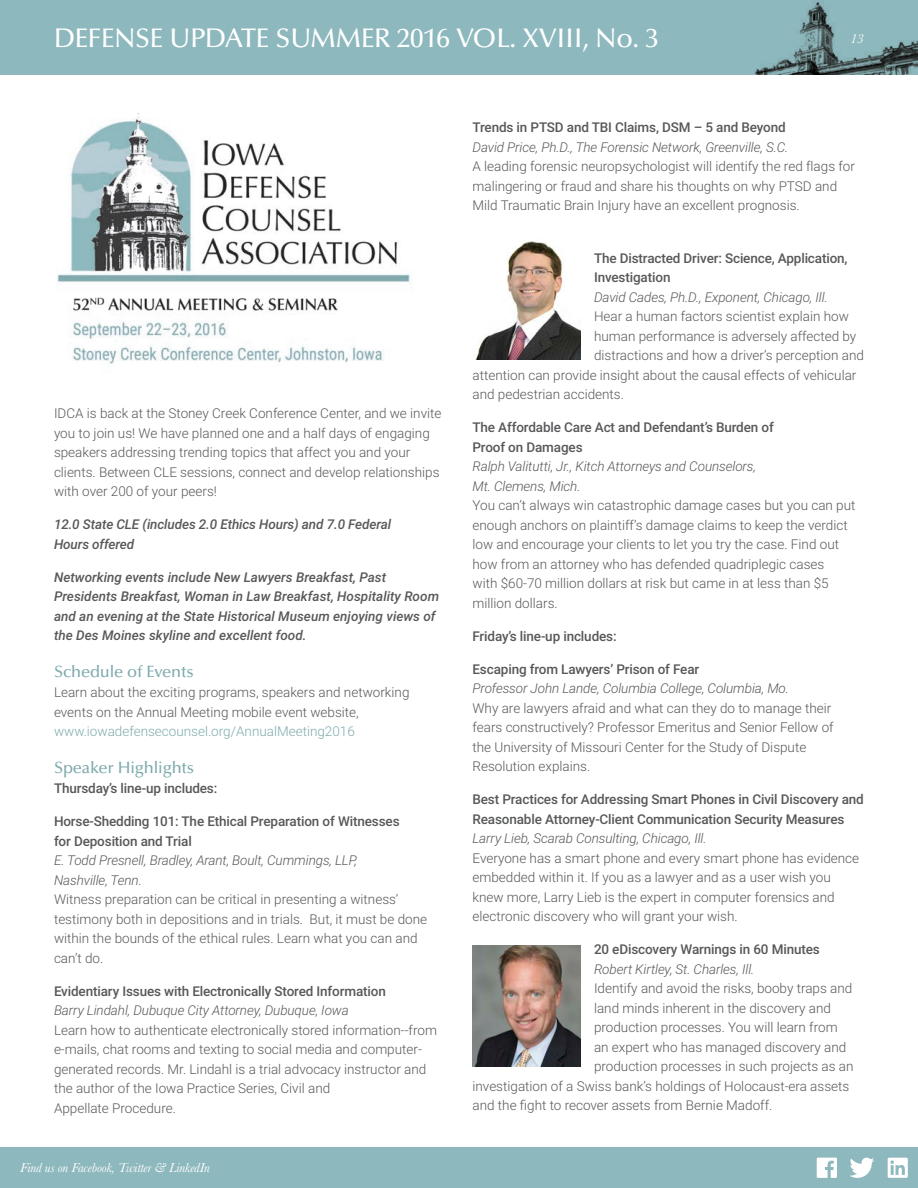
<style>
.page{position:relative;width:918px;height:1188px;background:#fff}
.page>*{position:absolute;margin:0;border:0;box-sizing:border-box;transform-origin:0 0}
.t1{font:500 27px "Optima";letter-spacing:-.01em;color:#fff}
.t2{font:500 16.5px "Optima";letter-spacing:-.01em;color:#7faaae}
.t3{font:300 13.5px/19.5px "Roboto";color:#57585a}
.t4{font:italic 500 13.5px/19.5px "Roboto";color:#57585a}
.t5{font:500 13.5px "Roboto";letter-spacing:-.01em;color:#57585a}
.t6{font:italic 300 13.5px "Roboto";letter-spacing:-.01em;color:#57585a}
.t7{font:italic 13.5px "Baskerville";letter-spacing:-.01em;color:#fff}
.s1{color:#7faaae}
.s2{font-weight:500}
.s3{font-style:italic}
</style>
<div class="page">
<div style="left:0;top:1148px;width:918px;height:40px;background:#8db8bd"></div>
<div style="left:0;top:0;width:918px;height:74px;background:#8db8bd"></div>
<img style="left:755px;top:2px;width:163px;height:72px">
<svg style="left:850px;top:1158px;width:24px;height:20px"></svg>
<svg style="left:888px;top:1158px;width:20px;height:20px"></svg>
<svg style="left:817px;top:1158px;width:20px;height:20px"></svg>
<img style="left:57px;top:113px;width:354px;height:251px">
<img style="left:475px;top:241px;width:105px;height:118px">
<img style="left:472px;top:945px;width:108px;height:121px">
<h1 class="t1" style="left:54px;top:22px;width:607px">DEFENSE UPDATE SUMMER 2016 VOL. XVIII, No. 3</h1>
<p class="t7" style="left:851px;top:29px;width:15px">13</p>
<p class="t3" style="left:54px;top:403px;width:389px">IDCA is back at the Stoney Creek Conference Center, and we invite you to join us! We have planned one and a half days of engaging speakers addressing trending topics that affect you and your clients. Between CLE sessions, connect and develop relationships with over 200 of your peers!</p>
<p class="t4" style="left:54px;top:514px;width:339px">12.0 State CLE (includes 2.0 Ethics Hours) and 7.0 Federal<br>Hours offered</p>
<p class="t4" style="left:54px;top:567px;width:387px">Networking events include New Lawyers Breakfast, Past Presidents Breakfast, Woman in Law Breakfast, Hospitality Room and an evening at the State Historical Museum enjoying views of the Des Moines skyline and excellent food.</p>
<p class="t2" style="left:54px;top:662px;width:141px">Schedule of Events</p>
<p class="t3" style="left:54px;top:682px;width:357px">Learn about the exciting programs, speakers and networking events on the Annual Meeting mobile event website, <span class="s1">www.iowadefensecounsel.org/AnnualMeeting2016</span></p>
<p class="t2" style="left:54px;top:758px;width:142px">Speaker Highlights</p>
<p class="t5" style="left:54px;top:779px;width:165px">Thursday’s line-up includes:</p>
<p class="t3" style="left:54px;top:811px;width:375px"><span class="s2">Horse-Shedding 101: The Ethical Preparation of Witnesses<br>for Deposition and Trial<br></span><span class="s3">E. Todd Presnell, Bradley, Arant, Boult, Cummings, LLP,<br>Nashville, Tenn.<br></span>Witness preparation can be critical in presenting a witness’ testimony both in depositions and in trials. But, it must be done within the bounds of the ethical rules. Learn what you can and can’t do.</p>
<p class="t3" style="left:54px;top:981px;width:385px"><span class="s2">Evidentiary Issues with Electronically Stored Information<br></span><span class="s3">Barry Lindahl, Dubuque City Attorney, Dubuque, Iowa<br></span>Learn how to authenticate electronically stored information--from e-mails, chat rooms and texting to social media and computer&shy;generated records. Mr. Lindahl is a trial advocacy instructor and the author of the Iowa Practice Series, Civil and<br>Appellate Procedure.</p>
<p class="t7" style="left:20px;top:1158px;width:191px">Find us on Facebook, Twitter &amp; LinkedIn</p>
<p class="t3" style="left:472px;top:117px;width:384px"><span class="s2">Trends in PTSD and TBI Claims, DSM – 5 and Beyond<br></span><span class="s3">David Price, Ph.D., The Forensic Network, Greenville, S.C.<br></span>A leading forensic neuropsychologist will identify the red flags for malingering or fraud and share his thoughts on why PTSD and Mild Traumatic Brain Injury have an excellent prognosis.</p>
<p class="t5" style="left:594px;top:248px;width:255px">The Distracted Driver: Science, Application,</p>
<p class="t5" style="left:594px;top:268px;width:78px">Investigation</p>
<p class="t6" style="left:594px;top:287px;width:235px">David Cades, Ph.D., Exponent, Chicago, Ill.</p>
<p class="t3" style="left:594px;top:306px;width:257px">Hear a human factors scientist explain how</p>
<p class="t3" style="left:594px;top:326px;width:264px">human performance is adversely affected by</p>
<p class="t3" style="left:594px;top:345px;width:271px">distractions and how a driver’s perception and</p>
<p class="t3" style="left:472px;top:365px;width:385px">attention can provide insight about the causal effects of vehicular</p>
<p class="t3" style="left:472px;top:384px;width:153px">and pedestrian accidents.</p>
<p class="t3" style="left:472px;top:417px;width:385px"><span class="s2">The Affordable Care Act and Defendant’s Burden of<br>Proof on Damages<br></span><span class="s3">Ralph Valitutti, Jr., Kitch Attorneys and Counselors,<br>Mt. Clemens, Mich.<br></span>You can’t always win catastrophic damage cases but you can put enough anchors on plaintiff’s damage claims to keep the verdict low and encourage your clients to let you try the case. Find out how from an attorney who has defended quadriplegic cases<br>with $60-70 million dollars at risk but came in at less than $5 million dollars.</p>
<p class="t5" style="left:472px;top:627px;width:146px">Friday’s line-up includes:</p>
<p class="t3" style="left:472px;top:659px;width:363px"><span class="s2">Escaping from Lawyers’ Prison of Fear<br></span><span class="s3">Professor John Lande, Columbia College, Columbia, Mo.<br></span>Why are lawyers afraid and what can they do to manage their fears constructively? Professor Emeritus and Senior Fellow of the University of Missouri Center for the Study of Dispute Resolution explains.</p>
<p class="t3" style="left:472px;top:789px;width:393px"><span class="s2">Best Practices for Addressing Smart Phones in Civil Discovery and Reasonable Attorney-Client Communication Security Measures </span><span class="s3">Larry Lieb, Scarab Consulting, Chicago, Ill.<br></span>Everyone has a smart phone and every smart phone has evidence embedded within it. If you as a lawyer and as a user wish you knew more, Larry Lieb is the expert in computer forensics and electronic discovery who will grant your wish.</p>
<p class="t5" style="left:594px;top:940px;width:227px">20 eDiscovery Warnings in 60 Minutes</p>
<p class="t6" style="left:594px;top:959px;width:162px">Robert Kirtley, St. Charles, Ill.</p>
<p class="t3" style="left:594px;top:978px;width:260px">Identify and avoid the risks, booby traps and</p>
<p class="t3" style="left:594px;top:998px;width:239px">land minds inherent in the discovery and</p>
<p class="t3" style="left:594px;top:1017px;width:245px">production processes. You will learn from</p>
<p class="t3" style="left:594px;top:1037px;width:254px">an expert who has managed discovery and</p>
<p class="t3" style="left:594px;top:1056px;width:261px">production processes in such projects as an</p>
<p class="t3" style="left:472px;top:1076px;width:378px">investigation of a Swiss bank’s holdings of Holocaust-era assets</p>
<p class="t3" style="left:472px;top:1095px;width:301px">and the fight to recover assets from Bernie Madoff.</p>
</div>
